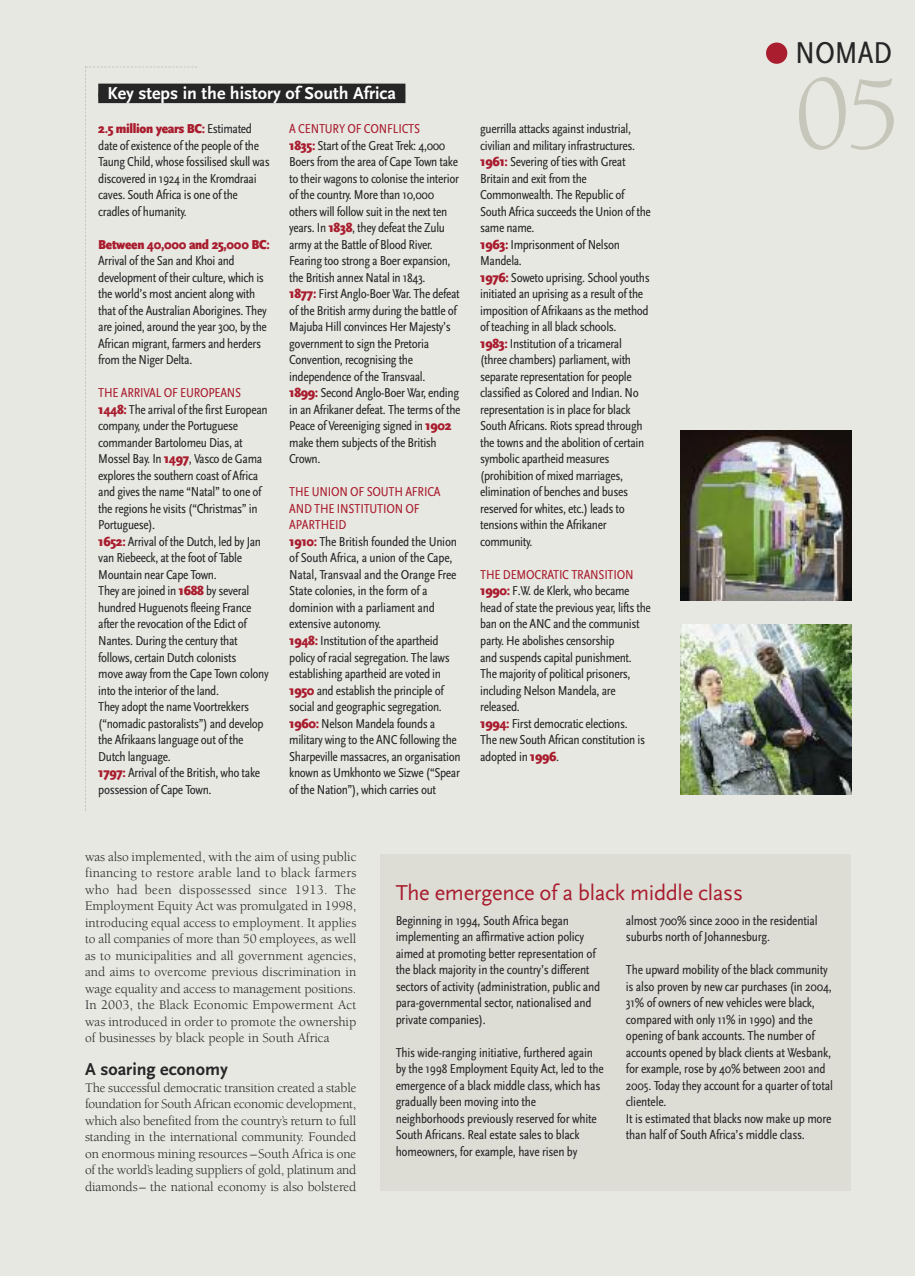
<style>
.page{position:relative;width:915px;height:1276px;background:#fff}
.page>*{position:absolute;margin:0;border:0;box-sizing:border-box;transform-origin:0 0}
.t1{font:108px "Berkeley Std";color:#c6c6ba}
.t2{font:condensed 31.5px "Scala Sans Pro";color:#272627}
.t3{font:22.5px "Scala Sans Pro";letter-spacing:-.015em;color:#a91d2e}
.t4{font:700 18px "Scala Sans Pro";color:#fff}
.t5{font:700 18px "Scala Sans Pro";color:#272627}
.t6{font:condensed 13.5px/16.5px "Scala Sans Pro";letter-spacing:-.025em;color:#272627}
.t7{font:13.5px/16.5px "Berkeley Std";letter-spacing:-.005em;color:#272627;text-align:justify}
.t8{font:900 13.5px "Scala Sans Pro";letter-spacing:-.025em;color:#a91d2e;scale:.9 1}
.s1{color:#272627}
.s2{font-weight:900;font-stretch:normal;color:#a91d2e}
.s3{color:#a91d2e}
</style>
<div class="page">
<div style="left:0;top:0;width:914px;height:1276px;background:#e8e8e3"></div>
<div style="left:765px;top:43px;width:22px;height:21px;background:#a91d2e;border-radius:50%"></div>
<svg style="left:85px;top:66px;width:112px;height:745px"></svg>
<div style="left:98px;top:84px;width:307px;height:19px;background:#272627"></div>
<div style="left:380px;top:855px;width:470px;height:336px;background:#ddddd6"></div>
<img style="left:680px;top:624px;width:170px;height:171px">
<img style="left:680px;top:431px;width:170px;height:170px">
<h3 class="t4" style="left:98px;top:87px;width:308px"><span class="s1">o</span>Key steps in the history ofsouth africa<span class="s1">o</span></h3>
<p class="t6" style="left:98px;top:122px;width:173px"><span class="s2">2.5 million years BC:</span> Estimated date ofexistence of the people of the<br>Taung Child, whose fossilised skull was discovered in 1924 in the Kromdraai caves. South Africa is one of the cradles of humanity.</p>
<p class="t8" style="left:98px;top:240px;width:192px">Between 40,000 and 25,000 BC:</p>
<p class="t6" style="left:98px;top:254px;width:170px">Arrival of the San and Khoi and development of their culture, which is the world’s most ancient along with that of the Australian Aborigines. They are joined, around the year 300, by the African migrant, farmers and herders from the Niger Delta.</p>
<p class="t6" style="left:98px;top:386px;width:172px"><span class="s3">THE ARRIVAL OF EUROPEANS<br></span><span class="s2">1448:</span> The arrival of the first European company, under the Portuguese commander Bartolomeu Dias, at<br>Mossel Bay. In <span class="s2">1497</span>, Vasco de Gama explores the southern coast of Africa and gives the name “Natal” to one of the regions he visits (“Christmas” in<br>Portuguese).<br><span class="s2">1652:</span> Arrival of the Dutch, led by Jan van Riebeeck, at the foot of Table<br>Mountain near Cape Town.<br>They are joined in <span class="s2">1688</span> by several hundred Huguenots fleeing France after the revocation of the Edict of<br>Nantes. During the century that follows, certain Dutch colonists<br>move away from the Cape Town colony into the interior of the land.<br>They adopt the name Voortrekkers (“nomadic pastoralists”) and develop the Afrikaans language out of the<br>Dutch language.<br><span class="s2">1797:</span> Arrival of the British, who take possession of Cape Town.</p>
<p class="t6" style="left:289px;top:122px;width:173px"><span class="s3">A CENTURY OF CONFLICTS<br></span><span class="s2">1835:</span> Start of the Great Trek: 4,000<br>Boers from the area of Cape Town take to their wagons to colonise the interior of the country. More than 10,000 others will follow suit in the next ten years. In <span class="s2">1838</span>, they defeat the Zulu army at the Battle of Blood River.<br>Fearing too strong a Boer expansion, the British annex Natal in 1843.<br><span class="s2">1877:</span> First Anglo-Boer War. The defeat of the British army during the battle of Majuba Hill convinces Her Majesty’s government to sign the Pretoria Convention, recognising the independence of the Transvaal.<br><span class="s2">1899:</span> Second Anglo-Boer War, ending in an Afrikaner defeat. The terms of the Peace of Vereeniging signed in <span class="s2">1902 </span>make them subjects of the British Crown.</p>
<p class="t6" style="left:289px;top:485px;width:173px"><span class="s3">THE UNION OF SOUTH AFRICA<br>AND THE INSTITUTION OF<br>APARTHEID<br></span><span class="s2">1910:</span> The British founded the Union of South Africa, a union of the Cape,<br>Natal, Transvaal and the Orange Free<br>State colonies, in the form of a dominion with a parliament and extensive autonomy.<br><span class="s2">1948:</span> Institution of the apartheid policy of racial segregation. The laws establishing apartheid are voted in<br><span class="s2">1950</span> and establish the principle of social and geographic segregation.<br><span class="s2">1960:</span> Nelson Mandela founds a military wing to the ANC following the<br>Sharpeville massacres, an organisation known as Umkhonto we Sizwe (“Spear of the Nation”), which carries out</p>
<p class="t6" style="left:480px;top:122px;width:172px">guerrilla attacks against industrial, civilian and military infrastructures.<br><span class="s2">1961:</span> Severing of ties with Great<br>Britain and exit from the<br>Commonwealth. The Republic of<br>South Africa succeeds the Union of the same name.<br><span class="s2">1963:</span> Imprisonment of Nelson<br>Mandela.<br><span class="s2">1976:</span> Soweto uprising. School youths initiated an uprising as a result of the imposition of Afrikaans as the method of teaching in all black schools.<br><span class="s2">1983:</span> Institution of a tricameral (three chambers) parliament, with separate representation for people classified as Colored and Indian. No representation is in place for black<br>South Africans. Riots spread through the towns and the abolition ofcertain symbolic apartheid measures (prohibition of mixed marriages, elimination of benches and buses reserved for whites, etc.) leads to tensions within the Afrikaner community.</p>
<p class="t6" style="left:480px;top:568px;width:172px"><span class="s3">THE DEMOCRATIC TRANSITION<br></span><span class="s2">1990:</span> F.W. de Klerk, who became head of state the previous year, lifts the ban on the ANC and the communist party. He abolishes censorship<br>and suspends capital punishment.<br>The majority of political prisoners, including Nelson Mandela, are released.<br><span class="s2">1994:</span> First democratic elections.<br>The new South African constitution is adopted in <span class="s2">1996</span>.</p>
<h2 class="t2" style="left:794px;top:43px;width:98px">NOMAD</h2>
<h1 class="t1" style="left:794px;top:72px;width:108px">05</h1>
<p class="t7" style="left:85px;top:849px;width:273px">was also implemented, with the aim of using public financing to restore arable land to black farmers who had been dispossessed since 1913. The Employment Equity Act was promulgated in 1998, introducing equal access to employment. It applies to all companies of more than 50 employees, as well as to municipalities and all government agencies, and aims to overcome previous discrimination in wage equality and access to management positions.<br>In 2003, the Black Economic Empowerment Act was introduced in order to promote the ownership of businesses by black people in South Africa</p>
<h3 class="t5" style="left:85px;top:1063px;width:144px">a soaring economy</h3>
<p class="t7" style="left:85px;top:1080px;width:273px">The successful democratic transition created a stable foundation for South African economic development, which also benefited from the country’s return to full standing in the international community. Founded on enormous mining resources –South Africa is one of the world’s leading suppliers of gold, platinum and diamonds– the national economy is also bolstered</p>
<h3 class="t3" style="left:395px;top:885px;width:349px">The emergence of a black middle class</h3>
<p class="t6" style="left:395px;top:913px;width:206px">Beginning in 1994, South Africa began implementing an affirmative action policy aimed at promoting better representation of the black majority in the country’s different sectors of activity (administration, public and para-governmental sector, nationalised and private companies).</p>
<p class="t6" style="left:395px;top:1045px;width:209px">This wide-ranging initiative, furthered again by the 1998 Employment Equity Act, led to the emergence of a black middle class, which has gradually been moving into the neighborhoods previously reserved for white South Africans. Real estate sales to black homeowners, for example, have risen by</p>
<p class="t6" style="left:625px;top:913px;width:193px">almost 700% since 2000 in the residential suburbs north of Johannesburg.</p>
<p class="t6" style="left:625px;top:963px;width:208px">The upward mobility of the black community is also proven by new car purchases (in 2004, 31% of owners of new vehicles were black, compared with only 11% in 1990) and the opening of bank accounts. The number of accounts opened by black clients at Wesbank, for example, rose by 40% between 2001 and 2005. Today they account for a quarter of total clientele.<br>It is estimated that blacks now make up more than half of South Africa’s middle class.</p>
</div>
